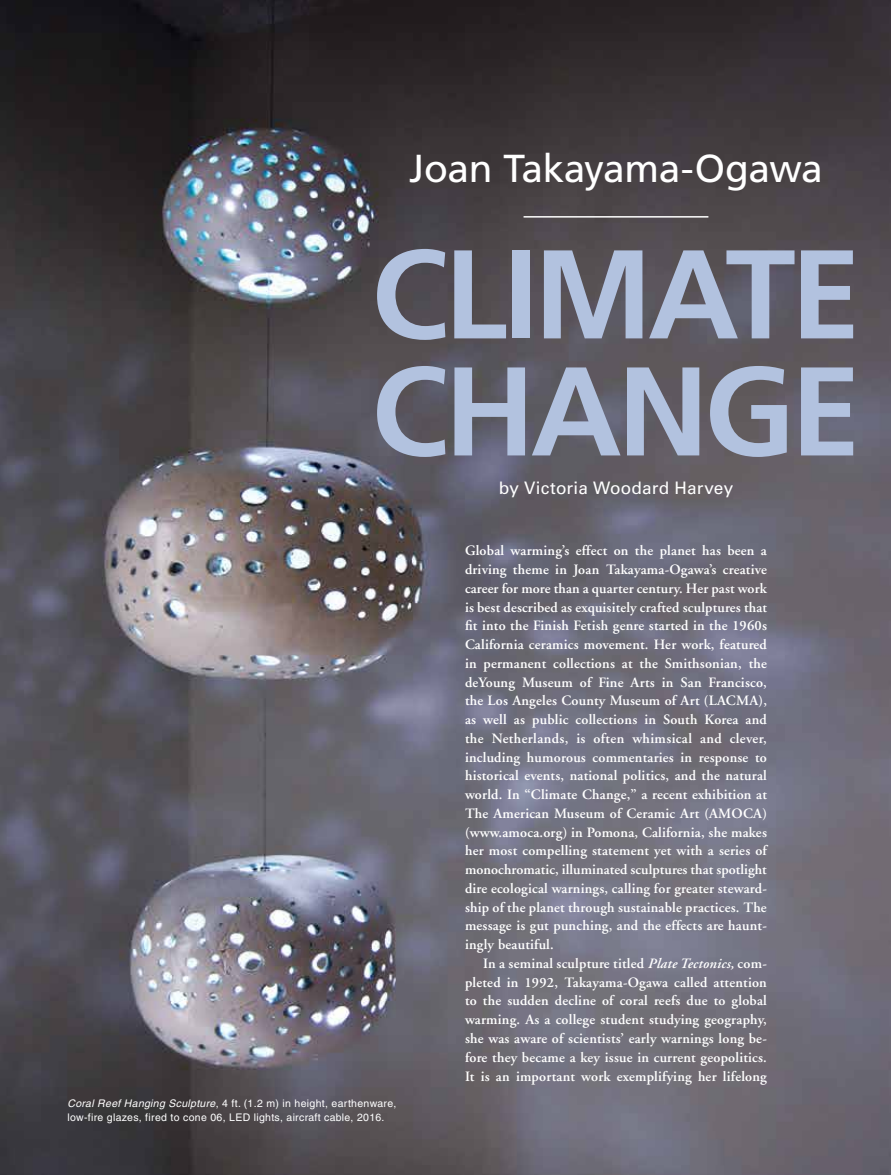
<style>
.page{position:relative;width:891px;height:1175px;background:#fff}
.page>*{position:absolute;margin:0;border:0;box-sizing:border-box;transform-origin:0 0}
.t1{font:700 126px/117px "Frutiger";letter-spacing:-.035em;color:#b2c2df}
.t2{font:39px "Frutiger";letter-spacing:-.01em;color:#fff}
.t3{font:17.25px "Univers";letter-spacing:.01em;color:#fff}
.t4{font:600 14.25px/18.8px "Adobe Garamond";letter-spacing:.015em;color:#fff;text-align:justify}
.t5{font:10.5px/13.5px "Helvetica";letter-spacing:.03em;color:#fff}
.s1{font-style:italic}
</style>
<div class="page">
<img style="left:0;top:0;width:891px;height:1174px">
<hr style="left:524px;top:216px;width:184px;height:2px;background:#fff">
<h2 class="t2" style="left:409px;top:146px;width:415px">Joan Takayama-Ogawa</h2>
<h1 class="t1" style="left:371px;top:237px;width:491px">CLIMATE<br>CHANGE</h1>
<p class="t3" style="left:499px;top:478px;width:236px">by Victoria Woodard Harvey</p>
<p class="t5" style="left:68px;top:1097px;width:330px"><span class="s1">Coral Reef Hanging Sculpture</span>, 4 ft. (1.2 m) in height, earthenware, low-fire glazes, fired to cone 06, LED lights, aircraft cable, 2016.</p>
<p class="t4" style="left:465px;top:541px;width:304px">Global warming’s effect on the planet has been a driving theme in Joan Takayama-Ogawa’s creative career for more than a quarter century. Her past work is best described as exquisitely crafted sculptures that fit into the Finish Fetish genre started in the 1960s California ceramics movement. Her work, featured in permanent collections at the Smithsonian, the deYoung Museum of Fine Arts in San Francisco, the Los Angeles County Museum of Art (LACMA), as well as public collections in South Korea and the Netherlands, is often whimsical and clever, including humorous commentaries in response to historical events, national politics, and the natural world. In “Climate Change,” a recent exhibition at The American Museum of Ceramic Art (AMOCA) (www.amoca.org) in Pomona, California, she makes her most compelling statement yet with a series of monochromatic, illuminated sculptures that spotlight dire ecological warnings, calling for greater steward&shy;ship of the planet through sustainable practices. The message is gut punching, and the effects are haunt&shy;ingly beautiful.</p>
<p class="t4" style="left:465px;top:954px;width:303px;text-indent:18px">In a seminal sculpture titled <span class="s1">Plate Tectonics,</span> com&shy;pleted in 1992, Takayama-Ogawa called attention to the sudden decline of coral reefs due to global warming. As a college student studying geography, she was aware of scientists’ early warnings long be&shy;fore they became a key issue in current geopolitics.<br>It is an important work exemplifying her lifelong</p>
</div>
